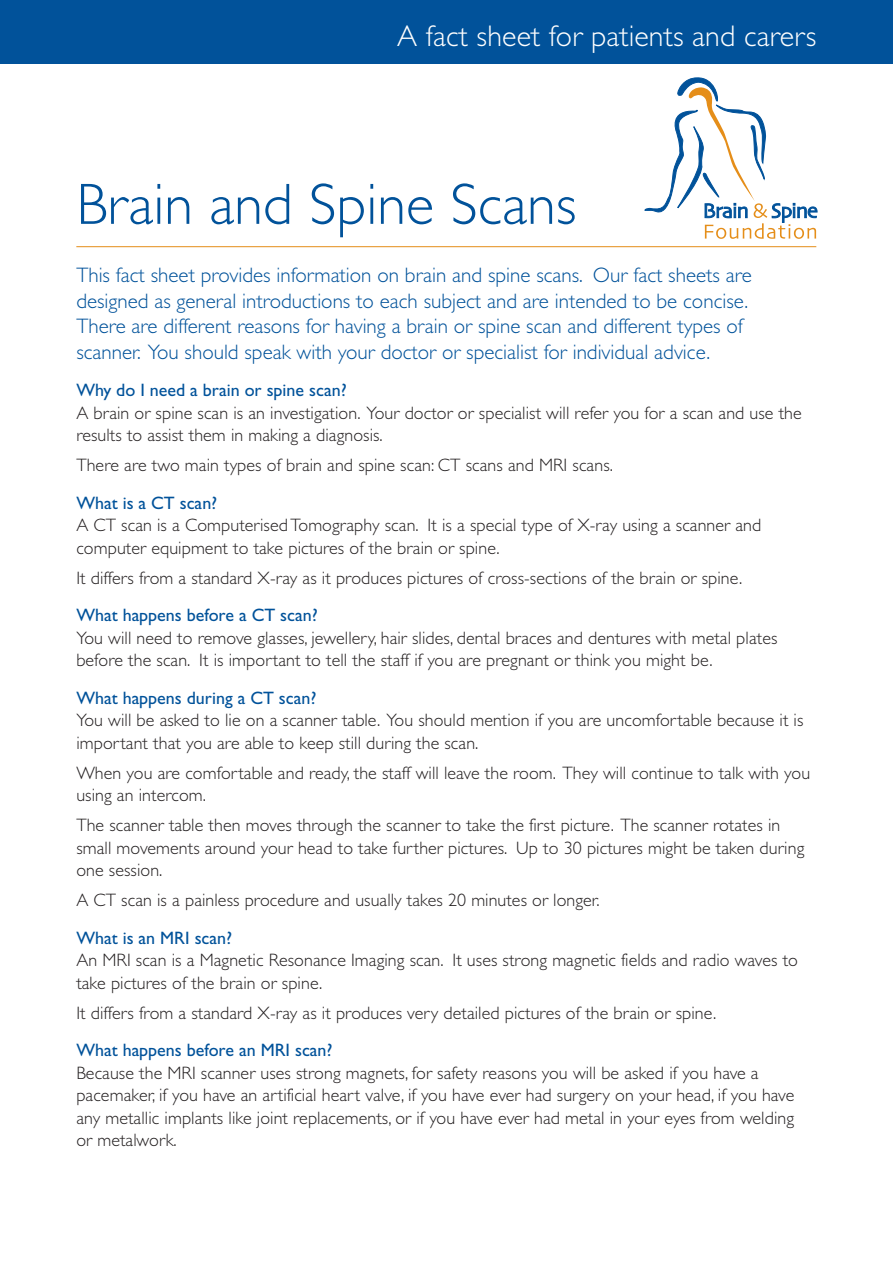
<style>
.page{position:relative;width:893px;height:1263px;background:#fff}
.page>*{position:absolute;margin:0;border:0;box-sizing:border-box;transform-origin:0 0}
.t1{font:300 58.5px "Gill Sans Std";color:#01529a}
.t2{font:300 30px "Gill Sans Std";letter-spacing:.005em;color:#fff}
.t3{font:300 21px/25.5px "Gill Sans Std";color:#01529a}
.t4{font:300 18px/22.5px "Gill Sans Std";letter-spacing:.005em;color:#231f20}
.t5{font:18px "Gill Sans";color:#01529a}
</style>
<div class="page">
<svg style="left:645px;top:77px;width:172px;height:162px"></svg>
<hr style="left:76px;top:246px;width:740px;height:1px;background:#e58e19">
<div style="left:0;top:0;width:892px;height:64px;background:#01529a"></div>
<h2 class="t2" style="left:397px;top:26px;width:421px">A fact sheet for patients and carers</h2>
<h1 class="t1" style="left:76px;top:184px;width:502px">Brain and Spine Scans</h1>
<p class="t3" style="left:76px;top:265px;width:677px">This fact sheet provides information on brain and spine scans. Our fact sheets are designed as general introductions to each subject and are intended to be concise.<br>There are different reasons for having a brain or spine scan and different types of scanner. You should speak with your doctor or specialist for individual advice.</p>
<p class="t5" style="left:76px;top:384px;width:272px">Why do I need a brain or spine scan?</p>
<p class="t4" style="left:76px;top:403px;width:727px">A brain or spine scan is an investigation. Your doctor or specialist will refer you for a scan and use the results to assist them in making a diagnosis.</p>
<p class="t4" style="left:76px;top:456px;width:538px">There are two main types of brain and spine scan: CT scans and MRI scans.</p>
<p class="t5" style="left:76px;top:497px;width:142px">What is a CT scan?</p>
<p class="t4" style="left:76px;top:516px;width:686px">A CT scan is a Computerised Tomography scan. It is a special type of X-ray using a scanner and computer equipment to take pictures of the brain or spine.</p>
<p class="t4" style="left:76px;top:568px;width:667px">It differs from a standard X-ray as it produces pictures of cross-sections of the brain or spine.</p>
<p class="t5" style="left:76px;top:609px;width:243px">What happens before a CT scan?</p>
<p class="t4" style="left:76px;top:628px;width:702px">You will need to remove glasses, jewellery, hair slides, dental braces and dentures with metal plates before the scan. It is important to tell the staff if you are pregnant or think you might be.</p>
<p class="t5" style="left:76px;top:691px;width:242px">What happens during a CT scan?</p>
<p class="t4" style="left:76px;top:711px;width:729px">You will be asked to lie on a scanner table. You should mention if you are uncomfortable because it is important that you are able to keep still during the scan.</p>
<p class="t4" style="left:76px;top:763px;width:735px">When you are comfortable and ready, the staff will leave the room. They will continue to talk with you using an intercom.</p>
<p class="t4" style="left:76px;top:816px;width:729px">The scanner table then moves through the scanner to take the first picture. The scanner rotates in small movements around your head to take further pictures. Up to 30 pictures might be taken during one session.</p>
<p class="t4" style="left:76px;top:891px;width:525px">A CT scan is a painless procedure and usually takes 20 minutes or longer.</p>
<p class="t5" style="left:76px;top:932px;width:157px">What is an MRI scan?</p>
<p class="t4" style="left:76px;top:951px;width:723px">An MRI scan is a Magnetic Resonance Imaging scan. It uses strong magnetic fields and radio waves to take pictures of the brain or spine.</p>
<p class="t4" style="left:76px;top:1003px;width:641px">It differs from a standard X-ray as it produces very detailed pictures of the brain or spine.</p>
<p class="t5" style="left:76px;top:1044px;width:258px">What happens before an MRI scan?</p>
<p class="t4" style="left:76px;top:1063px;width:719px">Because the MRI scanner uses strong magnets, for safety reasons you will be asked if you have a pacemaker, if you have an artificial heart valve, if you have ever had surgery on your head, if you have any metallic implants like joint replacements, or if you have ever had metal in your eyes from welding or metalwork.</p>
</div>
